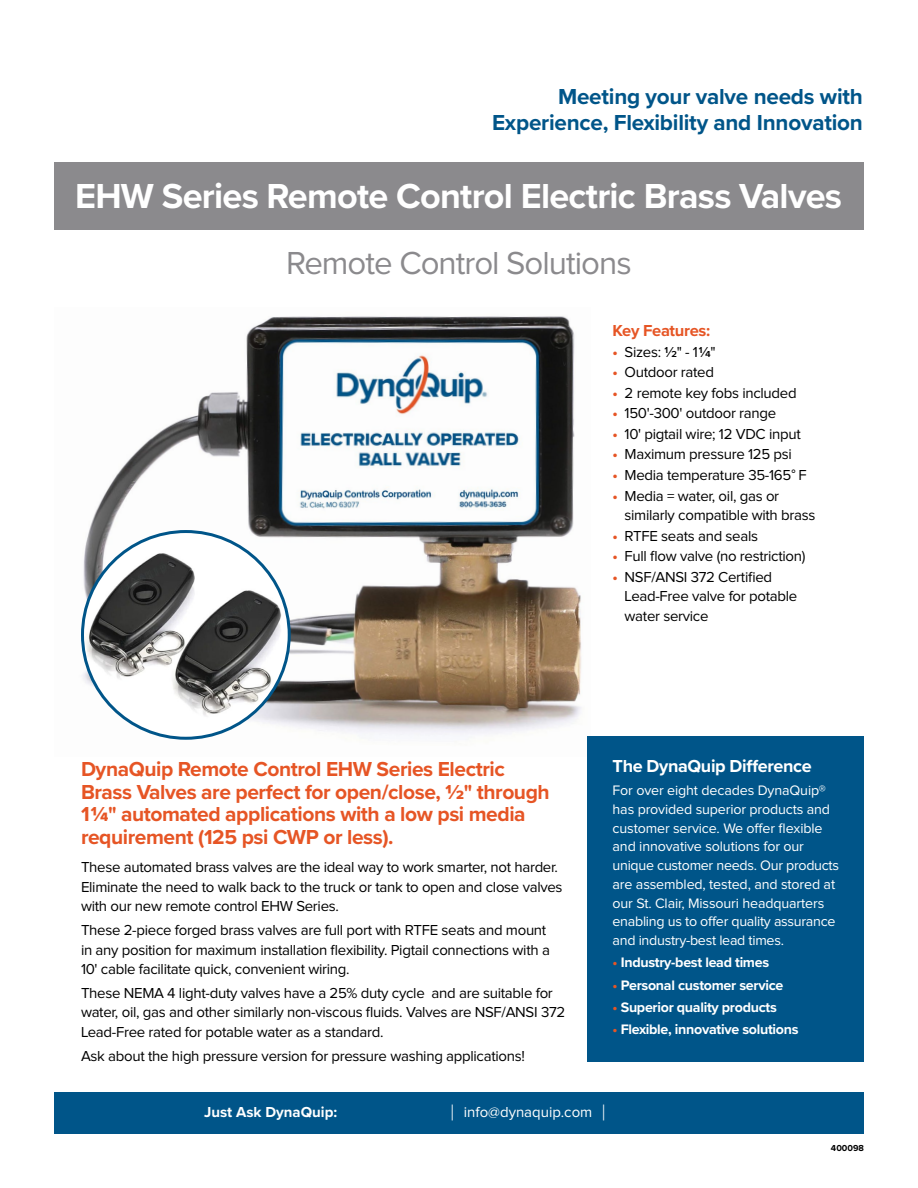
<style>
.page{position:relative;width:918px;height:1188px;background:#fff}
.page>*{position:absolute;margin:0;border:0;box-sizing:border-box;transform-origin:0 0}
.t1{font:700 36px "Proxima Nova";letter-spacing:-.02em;color:#fff}
.t2{font:33px "Proxima Nova";letter-spacing:-.03em;color:#8b8a8d}
.t3{font:700 22.5px/25.5px "Proxima Nova";letter-spacing:-.01em;color:#005589;text-align:right}
.t4{font:700 21px/22.5px "Proxima Nova";letter-spacing:-.02em;color:#e65525}
.t5{font:700 18px "Proxima Nova";letter-spacing:-.02em;color:#fff}
.t6{font:700 16.5px "Proxima Nova";letter-spacing:-.02em;color:#e65525}
.t7{font:15px/19.5px "Proxima Nova";letter-spacing:-.02em;color:#000}
.t8{font:15px "Proxima Nova";color:#fff}
.t9{font:700 15px "Proxima Nova";color:#fff}
.t10{font:14.25px/18.8px "Proxima Nova";letter-spacing:-.01em;color:#fff}
.t11{font:700 14.25px "Proxima Nova";letter-spacing:-.02em;color:#fff}
.t12{font:700 9px "Proxima Nova";color:#000}
.s1{font-weight:700;color:#e65525}
.s2{font-weight:600}
.s3{font-size:18px}
.s4{font-family:"Proxima Nova Extrabld";font-weight:400}
.s5{color:#e65525}
.s6{font-size:22.5px}
</style>
<div class="page">
<img style="left:81px;top:316px;width:507px;height:440px">
<div style="left:54px;top:162px;width:810px;height:68px;background:#8b8a8d"></div>
<div style="left:588px;top:736px;width:276px;height:326px;background:#005589"></div>
<div style="left:54px;top:1092px;width:810px;height:41px;background:#005589"></div>
<div style="left:83px;top:532px;width:206px;height:206px;background:#fff;border-radius:50%"></div>
<img style="left:84px;top:549px;width:203px;height:170px">
<h3 class="t3" style="left:492px;top:83px;width:372px">Meeting your valve needs with<br>Experience, Flexibility and Innovation</h3>
<h1 class="t1" style="left:75px;top:169px;width:769px">EHW Series Remote Control Electric Brass Valves</h1>
<h2 class="t2" style="left:286px;top:248px;width:347px">Remote Control Solutions</h2>
<p class="t6" style="left:613px;top:318px;width:99px">Key Features:</p>
<p class="t7" style="left:613px;top:342px;width:105px"><span class="s1">•</span> Sizes: <span class="s2">½</span>" - 1<span class="s2">¼</span>"</p>
<p class="t7" style="left:613px;top:363px;width:103px"><span class="s1">•</span> Outdoor rated</p>
<p class="t7" style="left:613px;top:384px;width:186px"><span class="s1">•</span> 2 remote key fobs included</p>
<p class="t7" style="left:613px;top:404px;width:165px"><span class="s1">•</span> 150'-300' outdoor range</p>
<p class="t7" style="left:613px;top:425px;width:190px"><span class="s1">•</span> 10' pigtail wire; 12 VDC input</p>
<p class="t7" style="left:613px;top:445px;width:181px"><span class="s1">•</span> Maximum pressure 125 psi</p>
<p class="t7" style="left:613px;top:466px;width:196px"><span class="s1">•</span> Media temperature 35-165<span class="s3">˚</span> F</p>
<p class="t7" style="left:625px;top:486px;width:192px;text-indent:-12px"><span class="s1">•</span> Media = water, oil, gas or similarly compatible with brass</p>
<p class="t7" style="left:613px;top:527px;width:147px"><span class="s1">•</span> RTFE seats and seals</p>
<p class="t7" style="left:613px;top:547px;width:194px"><span class="s1">•</span> Full flow valve (no restriction)</p>
<p class="t7" style="left:625px;top:568px;width:174px;text-indent:-12px"><span class="s1">•</span> NSF/ANSI 372 Certified<br>Lead-Free valve for potable water service</p>
<h3 class="t4" style="left:81px;top:758px;width:470px">DynaQuip Remote Control EHW Series Electric Brass Valves are perfect for open/close, <span class="s4">½</span>" through 1<span class="s4">¼</span>" automated applications with a low psi media requirement (125 psi CWP or less).</h3>
<p class="t7" style="left:81px;top:858px;width:483px">These automated brass valves are the ideal way to work smarter, not harder.<br>Eliminate the need to walk back to the truck or tank to open and close valves with our new remote control EHW Series.</p>
<p class="t7" style="left:81px;top:921px;width:470px">These 2-piece forged brass valves are full port with RTFE seats and mount in any position for maximum installation flexibility. Pigtail connections with a<br>10' cable facilitate quick, convenient wiring.</p>
<p class="t7" style="left:81px;top:984px;width:486px">These NEMA 4 light-duty valves have a 25% duty cycle and are suitable for water, oil, gas and other similarly non-viscous fluids. Valves are NSF/ANSI 372<br>Lead-Free rated for potable water as a standard.</p>
<p class="t7" style="left:81px;top:1047px;width:445px">Ask about the high pressure version for pressure washing applications!</p>
<p class="t5" style="left:613px;top:753px;width:201px">The DynaQuip Difference</p>
<p class="t10" style="left:613px;top:782px;width:228px">For over eight decades DynaQuip® has provided superior products and customer service. We offer flexible and innovative solutions for our unique customer needs. Our products are assembled, tested, and stored at our St. Clair, Missouri headquarters enabling us to offer quality assurance and industry-best lead times.</p>
<p class="t11" style="left:613px;top:952px;width:158px"><span class="s5">•</span> Industry-best lead times</p>
<p class="t11" style="left:613px;top:974px;width:172px"><span class="s5">•</span> Personal customer service</p>
<p class="t11" style="left:613px;top:997px;width:166px"><span class="s5">•</span> Superior quality products</p>
<p class="t11" style="left:613px;top:1019px;width:187px"><span class="s5">•</span> Flexible, innovative solutions</p>
<p class="t9" style="left:204px;top:1101px;width:135px">Just Ask DynaQuip:</p>
<p class="t8" style="left:451px;top:1105px;width:156px"><span class="s6">|</span> info@dynaquip.com <span class="s6">|</span></p>
<p class="t12" style="left:831px;top:1142px;width:35px">400098</p>
</div>
